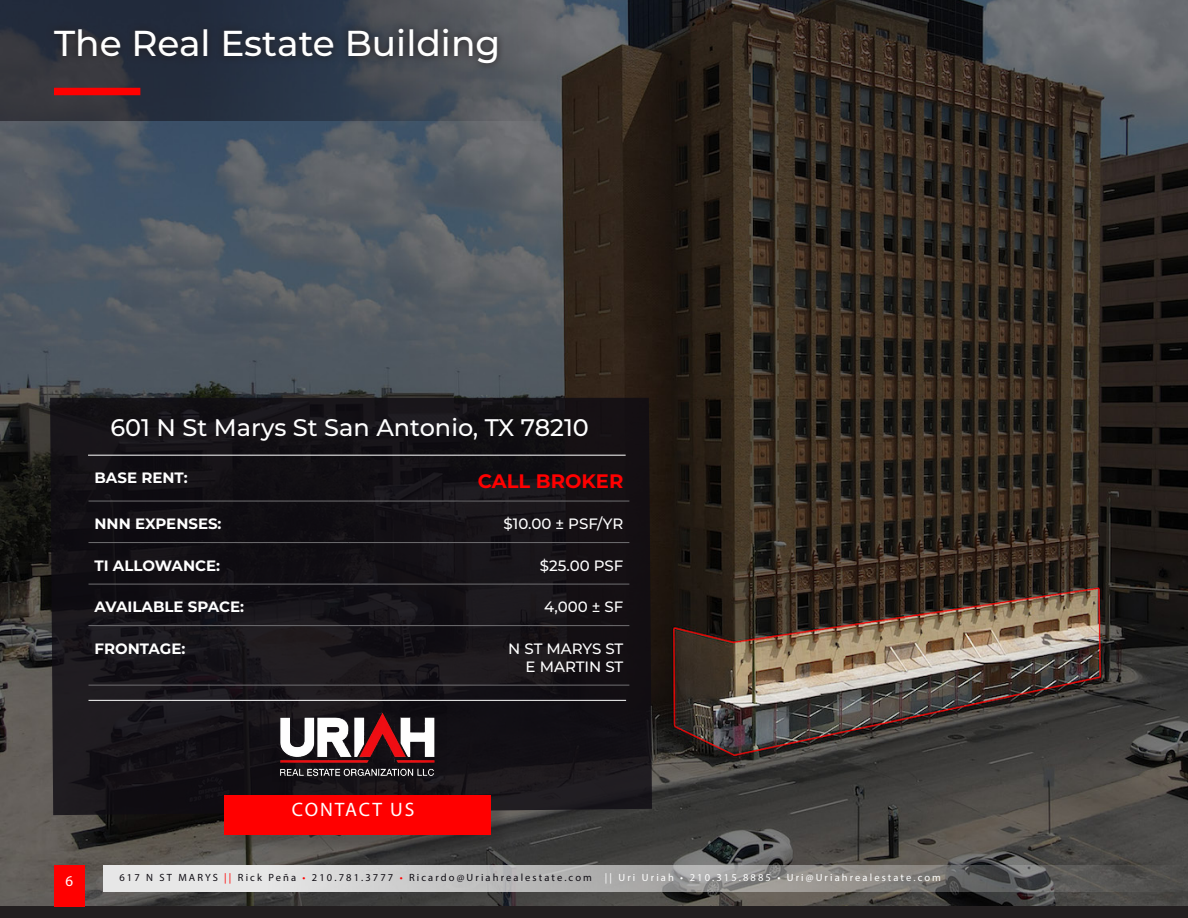
<style>
.page{position:relative;width:1188px;height:918px;background:#fff}
.page>*{position:absolute;margin:0;border:0;box-sizing:border-box;transform-origin:0 0}
.t1{font:500 36px "Montserrat";color:#fff}
.t2{font:500 24px "Montserrat";color:#fff}
.t3{font:700 19.5px "Montserrat";color:#f00}
.t4{font:19.5px "Myriad Pro";letter-spacing:.1em;color:#fff}
.t5{font:700 15px "Montserrat";color:#fff}
.t6{font:500 15px/18px "Montserrat";color:#fff;text-align:right}
.t7{font:15px "Myriad Pro";color:#fff}
.t8{font:10.5px "Myriad Pro";letter-spacing:.2em;color:#0f0c13}
.s1{color:#f00}
.s2{color:#fff}
</style>
<div class="page">
<img style="left:0;top:0;width:1188px;height:907px">
<svg style="left:50px;top:398px;width:602px;height:417px;background:#161317"></svg>
<hr style="left:88px;top:501px;width:261px;height:1px;background:#706f72">
<hr style="left:349px;top:501px;width:280px;height:1px;background:#706f72">
<hr style="left:88px;top:542px;width:261px;height:1px;background:#706f72">
<hr style="left:88px;top:584px;width:261px;height:1px;background:#706f72">
<hr style="left:88px;top:625px;width:261px;height:1px;background:#706f72">
<hr style="left:349px;top:542px;width:280px;height:1px;background:#706f72">
<hr style="left:349px;top:584px;width:280px;height:1px;background:#706f72">
<hr style="left:349px;top:625px;width:280px;height:1px;background:#706f72">
<hr style="left:88px;top:685px;width:261px;height:1px;background:#706f72">
<hr style="left:349px;top:685px;width:280px;height:1px;background:#706f72">
<hr style="left:88px;top:700px;width:538px;height:1px;background:#fff">
<div style="left:226px;top:798px;width:284px;height:56px;background:#231f20;opacity:.25"></div>
<div style="left:224px;top:795px;width:267px;height:40px;background:#f00"></div>
<div style="left:0;top:907px;width:1188px;height:11px;background:#231f20"></div>
<svg style="left:103px;top:865px;width:1085px;height:26px;background:#a3a3a2"></svg>
<div style="left:54px;top:865px;width:31px;height:42px;background:#f00"></div>
<svg style="left:0;top:0;width:594px;height:120px;background:#3c414b"></svg>
<svg style="left:46px;top:22px;width:459px;height:49px;background:#313641"></svg>
<div style="left:54px;top:88px;width:86px;height:7px;background:#f00"></div>
<img style="left:273px;top:713px;width:174px;height:68px">
<hr style="left:88px;top:455px;width:538px;height:1px;background:#fff">
<h1 class="t1" style="left:54px;top:19px;width:448px">The Real Estate Building</h1>
<h2 class="t2" style="left:110px;top:411px;width:480px">601 N St Marys St San Antonio, TX 78210</h2>
<h3 class="t5" style="left:94px;top:467px;width:95px">BASE RENT:</h3>
<h3 class="t3" style="left:478px;top:467px;width:147px">CALL BROKER</h3>
<h3 class="t5" style="left:94px;top:513px;width:129px">NNN EXPENSES:</h3>
<h3 class="t6" style="left:504px;top:514px;width:121px">$10.00 ± PSF/YR</h3>
<h3 class="t5" style="left:94px;top:554px;width:127px">TI ALLOWANCE:</h3>
<h3 class="t6" style="left:540px;top:556px;width:85px">$25.00 PSF</h3>
<h3 class="t5" style="left:94px;top:596px;width:151px">AVAILABLE SPACE:</h3>
<h3 class="t6" style="left:544px;top:597px;width:81px">4,000 ± SF</h3>
<h3 class="t5" style="left:94px;top:637px;width:92px">FRONTAGE:</h3>
<h3 class="t6" style="left:508px;top:639px;width:117px">N ST MARYS ST<br>E MARTIN ST</h3>
<h3 class="t7" style="left:65px;top:872px;width:9px">6</h3>
<h3 class="t4" style="left:292px;top:797px;width:124px">CONTACT US</h3>
<p class="t8" style="left:119px;top:871px;width:823px">617 N ST MARYS <span class="s1">||</span> Rick Peña <span class="s1">•</span> 210.781.3777 <span class="s1">•</span> Ricardo@Uriahrealestate.com <span class="s2">|| Uri Uriah • 210.315.8885 • Uri@Uriahrealestate.com</span></p>
</div>
